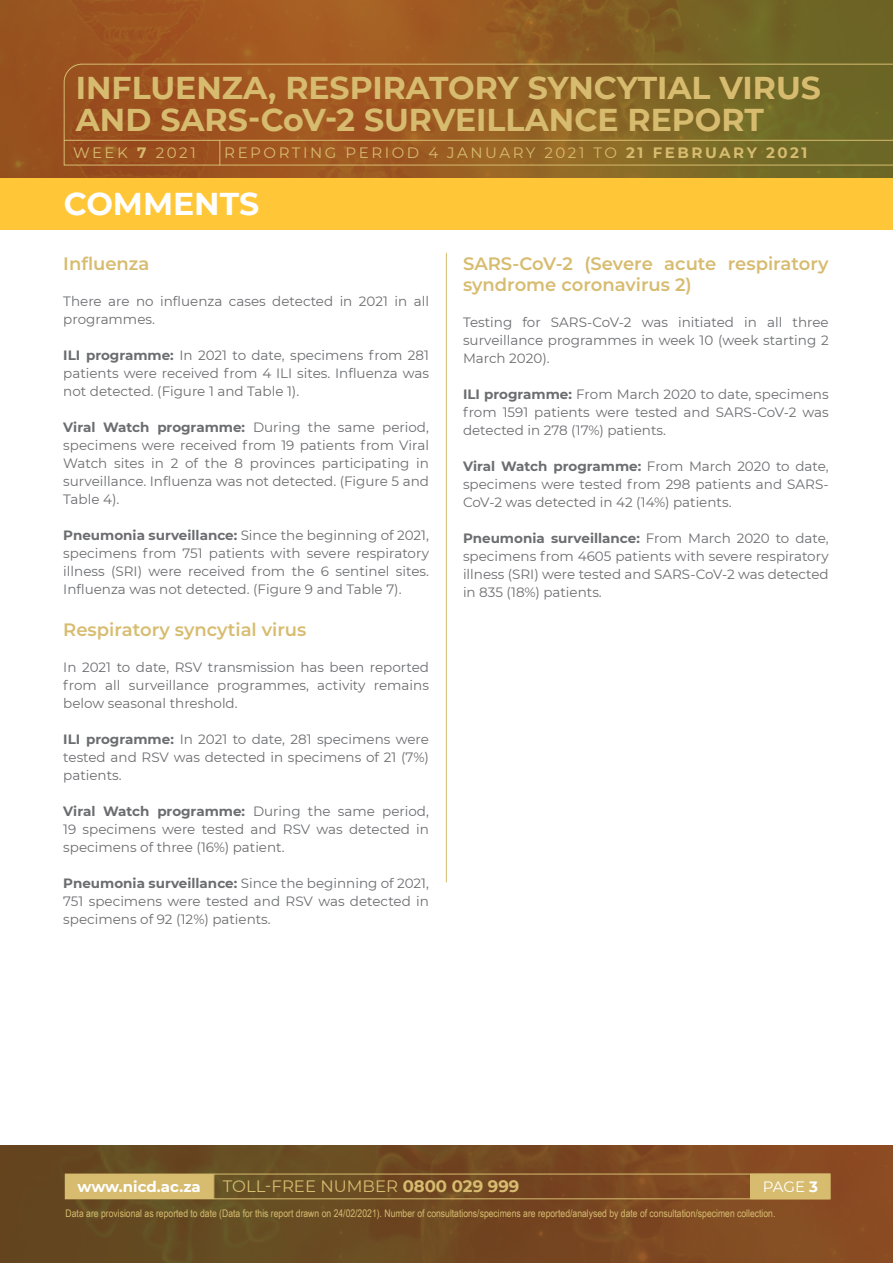
<style>
.page{position:relative;width:893px;height:1263px;background:#fff}
.page>*{position:absolute;margin:0;border:0;box-sizing:border-box;transform-origin:0 0}
.t1{font:700 31.5px/31.5px "Montserrat";color:#d7bc70}
.t2{font:700 31.5px "Montserrat";color:#fff}
.t3{font:600 18px/21px "Montserrat";color:#d7bc70}
.t4{font:16.5px "Montserrat";color:#d7bc70}
.t5{font:15px "Montserrat";letter-spacing:.17em;color:#d7bc70}
.t6{font:700 15px "Montserrat";color:#fff}
.t7{font:15px "Montserrat";color:#fff}
.t8{font:13.5px/18px "Montserrat";color:#6c6d70;text-align:justify}
.t9{font:10.5px "Arial Narrow";color:#d7bc70}
.s1{font-weight:700}
</style>
<div class="page">
<svg style="left:0;top:0;width:893px;height:179px;background:#915d22"></svg>
<svg style="left:63px;top:63px;width:830px;height:78px;background:#905f24"></svg>
<svg style="left:64px;top:140px;width:829px;height:25px;background:#926427"></svg>
<svg style="left:0;top:1145px;width:893px;height:118px;background:#734a22"></svg>
<div style="left:213px;top:1174px;width:617px;height:25px;border:1px solid #d7bc70"></div>
<div style="left:751px;top:1174px;width:79px;height:25px;background:#d7bc70"></div>
<div style="left:65px;top:1174px;width:148px;height:25px;background:#d7bc70"></div>
<hr style="left:446px;top:253px;width:1px;height:629px;background:#d7bc70">
<div style="left:0;top:179px;width:893px;height:51px;background:#ffc638"></div>
<p class="t1" style="left:76px;top:71px;width:747px">INFLUENZA, RESPIRATORY SYNCYTIAL VIRUS<br>AND SARS-CoV-2 SURVEILLANCE REPORT</p>
<p class="t5" style="left:73px;top:142px;width:124px">WEEK <span class="s1">7</span> 2021</p>
<p class="t5" style="left:224px;top:142px;width:585px">REPORTING PERIOD 4 JANUARY 2021 TO <span class="s1">21 FEBRUARY 2021</span></p>
<p class="t2" style="left:64px;top:181px;width:197px">COMMENTS</p>
<p class="t3" style="left:63px;top:252px;width:88px">Influenza</p>
<p class="t8" style="left:63px;top:292px;width:367px">There are no influenza cases detected in 2021 in all programmes.</p>
<p class="t8" style="left:63px;top:346px;width:367px"><span class="s1">ILI programme:</span> In 2021 to date, specimens from 281 patients were received from 4 ILI sites. Influenza was not detected. (Figure 1 and Table 1).</p>
<p class="t8" style="left:63px;top:418px;width:367px"><span class="s1">Viral Watch programme:</span> During the same period, specimens were received from 19 patients from Viral Watch sites in 2 of the 8 provinces participating in surveillance. Influenza was not detected. (Figure 5 and Table 4).</p>
<p class="t8" style="left:63px;top:526px;width:367px"><span class="s1">Pneumonia surveillance:</span> Since the beginning of 2021, specimens from 751 patients with severe respiratory illness (SRI) were received from the 6 sentinel sites.<br>Influenza was not detected. (Figure 9 and Table 7).</p>
<p class="t3" style="left:63px;top:618px;width:245px">Respiratory syncytial virus</p>
<p class="t8" style="left:63px;top:658px;width:367px">In 2021 to date, RSV transmission has been reported from all surveillance programmes, activity remains below seasonal threshold.</p>
<p class="t8" style="left:63px;top:730px;width:367px"><span class="s1">ILI programme:</span> In 2021 to date, 281 specimens were tested and RSV was detected in specimens of 21 (7%) patients.</p>
<p class="t8" style="left:63px;top:802px;width:367px"><span class="s1">Viral Watch programme:</span> During the same period, 19 specimens were tested and RSV was detected in specimens of three (16%) patient.</p>
<p class="t8" style="left:63px;top:874px;width:367px"><span class="s1">Pneumonia surveillance:</span> Since the beginning of 2021, 751 specimens were tested and RSV was detected in specimens of 92 (12%) patients.</p>
<p class="t3" style="left:463px;top:252px;width:367px">SARS-CoV-2 (Severe acute respiratory syndrome coronavirus 2)</p>
<p class="t8" style="left:463px;top:313px;width:367px">Testing for SARS-CoV-2 was initiated in all three surveillance programmes in week 10 (week starting 2<br>March 2020).</p>
<p class="t8" style="left:463px;top:385px;width:367px"><span class="s1">ILI programme:</span> From March 2020 to date, specimens from 1591 patients were tested and SARS-CoV-2 was detected in 278 (17%) patients.</p>
<p class="t8" style="left:463px;top:457px;width:367px"><span class="s1">Viral Watch programme:</span> From March 2020 to date, specimens were tested from 298 patients and SARS-CoV-2 was detected in 42 (14%) patients.</p>
<p class="t8" style="left:463px;top:529px;width:367px"><span class="s1">Pneumonia surveillance:</span> From March 2020 to date, specimens from 4605 patients with severe respiratory illness (SRI) were tested and SARS-CoV-2 was detected in 835 (18%) patients.</p>
<p class="t6" style="left:78px;top:1176px;width:125px">www.nicd.ac.za</p>
<p class="t4" style="left:223px;top:1175px;width:298px">TOLL-FREE NUMBER <span class="s1">0800 029 999</span></p>
<p class="t7" style="left:763px;top:1176px;width:57px">PAGE <span class="s1">3</span></p>
<p class="t9" style="left:66px;top:1205px;width:711px">Data are provisional as reported to date (Data for this report drawn on 24/02/2021). Number of consultations/specimens are reported/analysed by date of consultation/specimen collection.</p>
</div>
